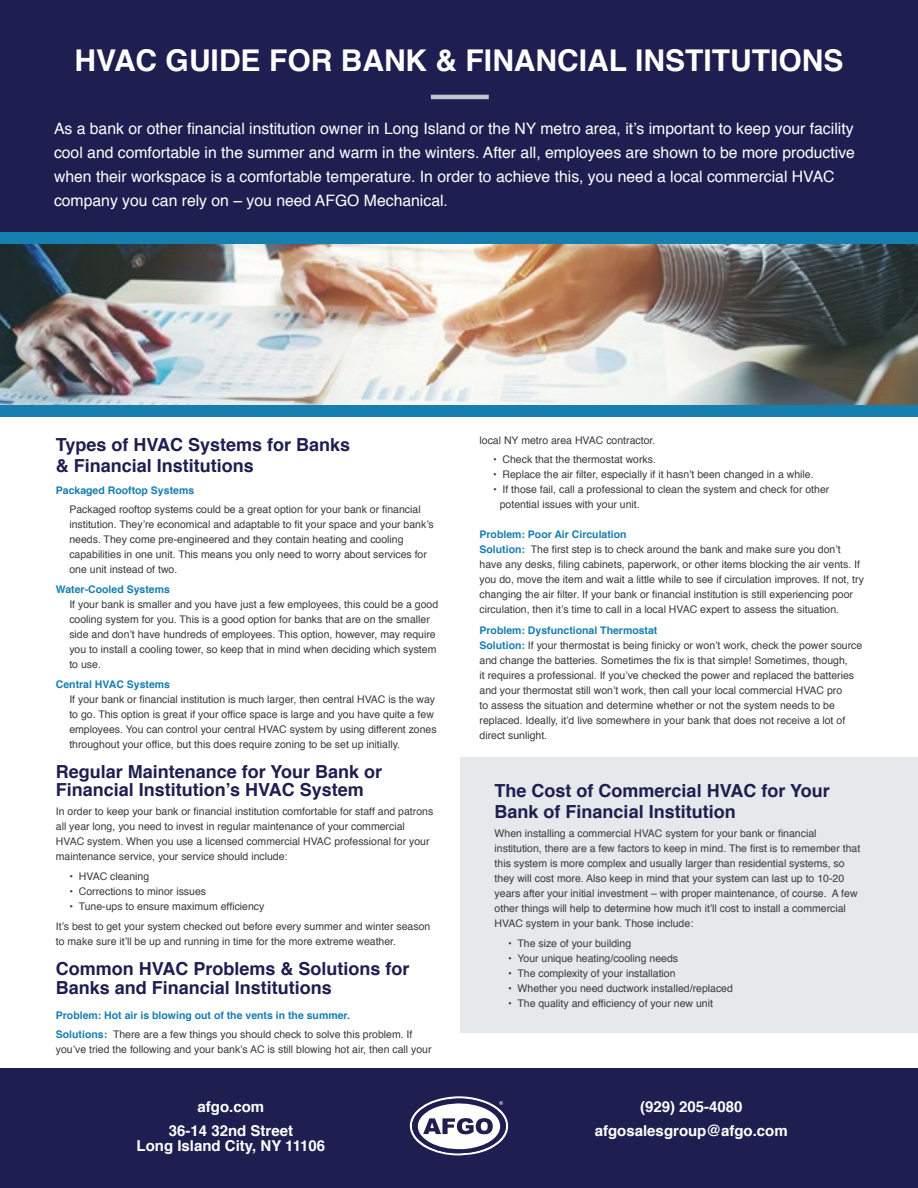
<style>
.page{position:relative;width:918px;height:1188px;background:#fff}
.page>*{position:absolute;margin:0;border:0;box-sizing:border-box;transform-origin:0 0}
.t1{font:700 30px "Helvetica";color:#fff}
.t2{font:700 18px/21.1px "Helvetica";color:#1f1e51}
.t3{font:15.75px/24px "Helvetica";color:#fff}
.t4{font:700 15px/24px "Helvetica";color:#fff;text-align:center}
.t5{font:10.5px/15px "Helvetica";color:#3a3a3a}
.t6{font:700 10.5px/19.6px "Helvetica";color:#177eb0}
.s1{font-weight:400;color:#3a3a3a}
.s2{font-weight:700;color:#177eb0}
</style>
<div class="page">
<div style="left:0;top:0;width:918px;height:248px;background:#1f1e51"></div>
<div style="left:0;top:232px;width:918px;height:13px;background:#177eb0"></div>
<div style="left:0;top:404px;width:918px;height:13px;background:#177eb0"></div>
<img style="left:0;top:245px;width:918px;height:159px">
<div style="left:0;top:1069px;width:918px;height:119px;background:#1f1e51"></div>
<hr style="left:431px;top:95px;width:58px;height:4px;background:#bec8ce">
<div style="left:461px;top:757px;width:457px;height:275px;background:#e5e9eb"></div>
<svg style="left:409px;top:1096px;width:100px;height:60px"></svg>
<h1 class="t1" style="left:75px;top:36px;width:770px">HVAC GUIDE FOR BANK &amp; FINANCIAL INSTITUTIONS</h1>
<p class="t3" style="left:54px;top:116px;width:802px">As a bank or other financial institution owner in Long Island or the NY metro area, it’s important to keep your facility cool and comfortable in the summer and warm in the winters. After all, employees are shown to be more productive when their workspace is a comfortable temperature. In order to achieve this, you need a local commercial HVAC company you can rely on – you need AFGO Mechanical.</p>
<h2 class="t2" style="left:56px;top:434px;width:296px">Types of HVAC Systems for Banks &amp; Financial Institutions</h2>
<p class="t6" style="left:56px;top:480px;width:140px">Packaged Rooftop Systems</p>
<p class="t5" style="left:69px;top:502px;width:366px">Packaged rooftop systems could be a great option for your bank or financial institution. They’re economical and adaptable to fit your space and your bank’s needs. They come pre-engineered and they contain heating and cooling capabilities in one unit. This means you only need to worry about services for one unit instead of two.</p>
<p class="t6" style="left:56px;top:580px;width:115px">Water-Cooled Systems</p>
<p class="t5" style="left:69px;top:597px;width:370px">If your bank is smaller and you have just a few employees, this could be a good cooling system for you. This is a good option for banks that are on the smaller side and don’t have hundreds of employees. This option, however, may require you to install a cooling tower, so keep that in mind when deciding which system to use.</p>
<p class="t6" style="left:56px;top:674px;width:116px">Central HVAC Systems</p>
<p class="t5" style="left:69px;top:692px;width:369px">If your bank or financial institution is much larger, then central HVAC is the way to go. This option is great if your office space is large and you have quite a few employees. You can control your central HVAC system by using different zones throughout your office, but this does require zoning to be set up initially.</p>
<h2 class="t2" style="left:56px;top:763px;width:328px;line-height:18px">Regular Maintenance for Your Bank or<br>Financial Institution’s HVAC System</h2>
<p class="t5" style="left:56px;top:805px;width:379px">In order to keep your bank or financial institution comfortable for staff and patrons all year long, you need to invest in regular maintenance of your commercial HVAC system. When you use a licensed commercial HVAC professional for your maintenance service, your service should include:</p>
<p class="t5" style="left:69px;top:869px;width:81px">• HVAC cleaning</p>
<p class="t5" style="left:69px;top:884px;width:138px">• Corrections to minor issues</p>
<p class="t5" style="left:56px;top:897px;width:376px;line-height:19.6px;text-indent:14px">• Tune-ups to ensure maximum efficiency<br>It’s best to get your system checked out before every summer and winter season</p>
<p class="t5" style="left:56px;top:934px;width:342px">to make sure it’ll be up and running in time for the more extreme weather.</p>
<h2 class="t2" style="left:56px;top:959px;width:355px;line-height:19.5px">Common HVAC Problems &amp; Solutions for<br>Banks and Financial Institutions</h2>
<p class="t6" style="left:56px;top:1005px;width:358px">Problem: Hot air is blowing out of the vents in the summer.<br>Solutions: <span class="s1">There are a few things you should check to solve this problem. If</span></p>
<p class="t5" style="left:56px;top:1042px;width:377px">you’ve tried the following and your bank’s AC is still blowing hot air, then call your</p>
<h3 class="t4" style="left:169px;top:1095px;width:126px">afgo.com<br>36-14 32nd Street</h3>
<h3 class="t4" style="left:137px;top:1134px;width:190px">Long Island City, NY 11106</h3>
<p class="t5" style="left:480px;top:434px;width:177px">local NY metro area HVAC contractor.</p>
<p class="t5" style="left:493px;top:452px;width:164px">• Check that the thermostat works.</p>
<p class="t5" style="left:493px;top:467px;width:322px">• Replace the air filter, especially if it hasn’t been changed in a while.</p>
<p class="t5" style="left:500px;top:482px;width:331px;text-indent:-7px">• If those fail, call a professional to clean the system and check for other potential issues with your unit.</p>
<p class="t5" style="left:480px;top:527px;width:386px"><span class="s2">Problem: Poor Air Circulation<br>Solution:</span> The first step is to check around the bank and make sure you don’t have any desks, filing cabinets, paperwork, or other items blocking the air vents. If you do, move the item and wait a little while to see if circulation improves. If not, try changing the air filter. If your bank or financial institution is still experiencing poor circulation, then it’s time to call in a local HVAC expert to assess the situation.</p>
<p class="t5" style="left:480px;top:623px;width:384px"><span class="s2">Problem: Dysfunctional Thermostat<br>Solution:</span> If your thermostat is being finicky or won’t work, check the power source and change the batteries. Sometimes the fix is that simple! Sometimes, though,<br>it requires a professional. If you’ve checked the power and replaced the batteries and your thermostat still won’t work, then call your local commercial HVAC pro<br>to assess the situation and determine whether or not the system needs to be replaced. Ideally, it’d live somewhere in your bank that does not receive a lot of direct sunlight.</p>
<h2 class="t2" style="left:495px;top:780px;width:337px">The Cost of Commercial HVAC for Your<br>Bank of Financial Institution</h2>
<p class="t5" style="left:495px;top:827px;width:367px">When installing a commercial HVAC system for your bank or financial institution, there are a few factors to keep in mind. The first is to remember that this system is more complex and usually larger than residential systems, so they will cost more. Also keep in mind that your system can last up to 10-20 years after your initial investment – with proper maintenance, of course. A few other things will help to determine how much it’ll cost to install a commercial HVAC system in your bank. Those include:</p>
<p class="t5" style="left:508px;top:936px;width:125px">• The size of your building</p>
<p class="t5" style="left:508px;top:951px;width:172px">• Your unique heating/cooling needs</p>
<p class="t5" style="left:508px;top:966px;width:169px">• The complexity of your installation</p>
<p class="t5" style="left:508px;top:981px;width:226px">• Whether you need ductwork installed/replaced</p>
<p class="t5" style="left:508px;top:997px;width:206px">• The quality and efficiency of your new unit</p>
<h3 class="t4" style="left:595px;top:1095px;width:194px">(929) 205-4080 afgosalesgroup@afgo.com</h3>
</div>
